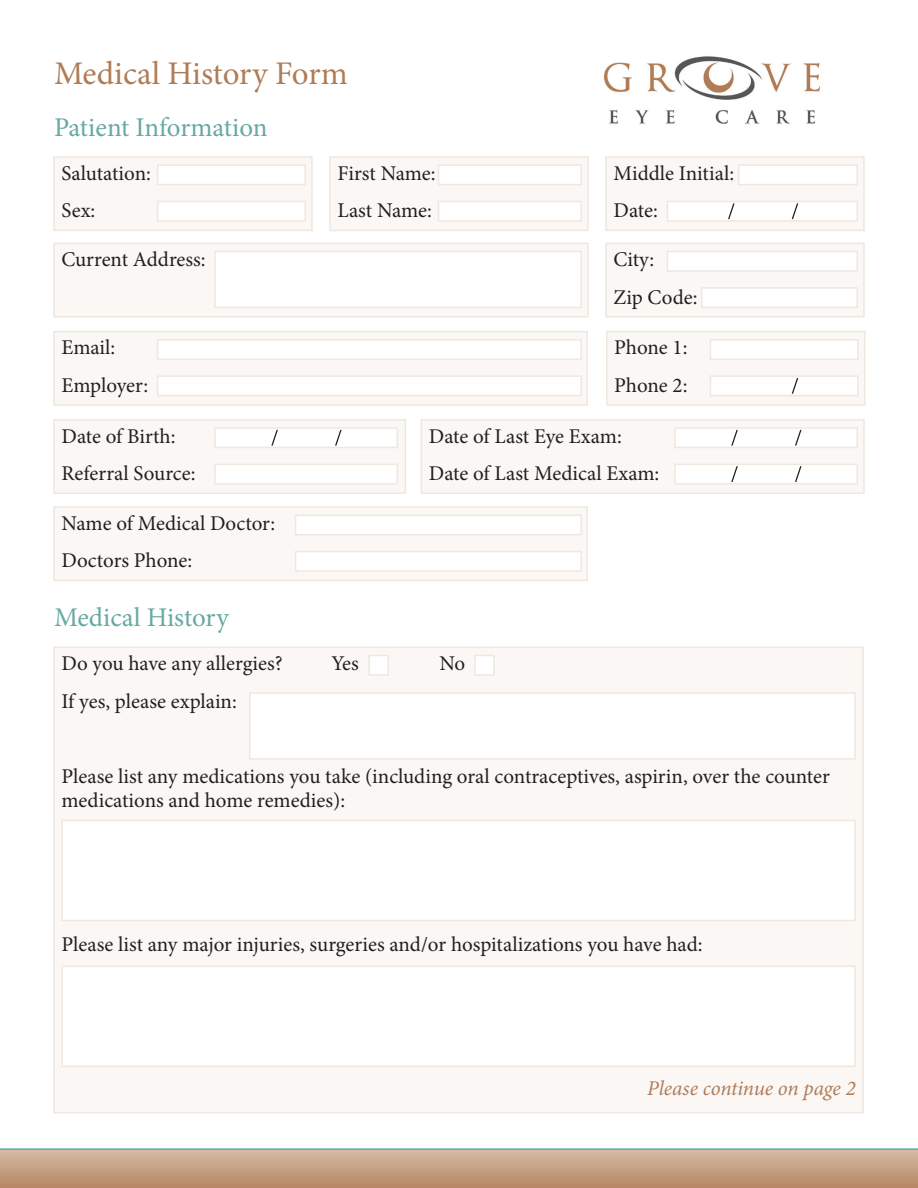
<style>
.page{position:relative;width:918px;height:1188px;background:#fff}
.page>*{position:absolute;margin:0;border:0;box-sizing:border-box;transform-origin:0 0}
.t1{font:33px "Minion Pro";letter-spacing:-.005em;color:#b07c57}
.t2{font:27px "Minion Pro";letter-spacing:-.005em;color:#67a9a3}
.Label{font:21px/24px "Minion Pro";letter-spacing:-.005em;color:#231f20}
.Label-2{font:italic 21px "Minion Pro";letter-spacing:-.005em;color:#b07c57}
</style>
<div class="page">
<svg style="left:0;top:1148px;width:918px;height:40px;background:#c2a186"></svg>
<div style="left:54px;top:157px;width:258px;height:73px;background:#faf7f4"></div>
<div style="left:53px;top:156px;width:260px;height:75px;border:2px solid #f0e8df"></div>
<div style="left:54px;top:647px;width:809px;height:466px;background:#faf7f4"></div>
<div style="left:53px;top:646px;width:811px;height:467px;border:2px solid #f0e8df"></div>
<div style="left:54px;top:332px;width:533px;height:73px;background:#faf7f4"></div>
<div style="left:53px;top:331px;width:535px;height:75px;border:2px solid #f0e8df"></div>
<div style="left:54px;top:507px;width:533px;height:73px;background:#faf7f4"></div>
<div style="left:53px;top:506px;width:535px;height:75px;border:2px solid #f0e8df"></div>
<div style="left:54px;top:420px;width:351px;height:73px;background:#faf7f4"></div>
<div style="left:53px;top:419px;width:353px;height:75px;border:2px solid #f0e8df"></div>
<div style="left:421px;top:420px;width:443px;height:73px;background:#faf7f4"></div>
<div style="left:421px;top:419px;width:444px;height:75px;border:2px solid #f0e8df"></div>
<div style="left:607px;top:332px;width:258px;height:73px;background:#faf7f4"></div>
<div style="left:606px;top:331px;width:260px;height:75px;border:2px solid #f0e8df"></div>
<div style="left:54px;top:243px;width:534px;height:74px;background:#faf7f4"></div>
<div style="left:53px;top:243px;width:536px;height:75px;border:2px solid #f0e8df"></div>
<div style="left:330px;top:157px;width:258px;height:73px;background:#faf7f4"></div>
<div style="left:329px;top:156px;width:260px;height:75px;border:2px solid #f0e8df"></div>
<div style="left:606px;top:157px;width:258px;height:73px;background:#faf7f4"></div>
<div style="left:605px;top:156px;width:260px;height:75px;border:2px solid #f0e8df"></div>
<div style="left:606px;top:243px;width:258px;height:74px;background:#faf7f4"></div>
<div style="left:605px;top:243px;width:260px;height:75px;border:2px solid #f0e8df"></div>
<div style="left:157px;top:164px;width:149px;height:21px;background:#fff;border:2px solid #f0e8df"></div>
<div style="left:368px;top:655px;width:21px;height:21px;background:#fff;border:2px solid #f0e8df"></div>
<div style="left:474px;top:655px;width:21px;height:21px;background:#fff;border:2px solid #f0e8df"></div>
<div style="left:157px;top:339px;width:425px;height:21px;background:#fff;border:2px solid #f0e8df"></div>
<div style="left:295px;top:515px;width:287px;height:20px;background:#fff;border:2px solid #f0e8df"></div>
<div style="left:214px;top:427px;width:184px;height:21px;background:#fff;border:2px solid #f0e8df"></div>
<div style="left:674px;top:427px;width:184px;height:21px;background:#fff;border:2px solid #f0e8df"></div>
<div style="left:710px;top:339px;width:149px;height:21px;background:#fff;border:2px solid #f0e8df"></div>
<div style="left:214px;top:251px;width:368px;height:57px;background:#fff;border:2px solid #f0e8df"></div>
<div style="left:438px;top:164px;width:144px;height:21px;background:#fff;border:2px solid #f0e8df"></div>
<div style="left:738px;top:164px;width:120px;height:21px;background:#fff;border:2px solid #f0e8df"></div>
<div style="left:667px;top:251px;width:191px;height:21px;background:#fff;border:2px solid #f0e8df"></div>
<div style="left:157px;top:201px;width:149px;height:21px;background:#fff;border:2px solid #f0e8df"></div>
<div style="left:249px;top:692px;width:607px;height:68px;background:#fff;border:2px solid #f0e8df"></div>
<div style="left:62px;top:820px;width:794px;height:101px;background:#fff;border:2px solid #f0e8df"></div>
<div style="left:62px;top:966px;width:794px;height:101px;background:#fff;border:2px solid #f0e8df"></div>
<div style="left:157px;top:375px;width:425px;height:21px;background:#fff;border:2px solid #f0e8df"></div>
<div style="left:295px;top:551px;width:287px;height:21px;background:#fff;border:2px solid #f0e8df"></div>
<div style="left:214px;top:464px;width:184px;height:21px;background:#fff;border:2px solid #f0e8df"></div>
<div style="left:674px;top:464px;width:184px;height:21px;background:#fff;border:2px solid #f0e8df"></div>
<div style="left:710px;top:375px;width:149px;height:21px;background:#fff;border:2px solid #f0e8df"></div>
<div style="left:438px;top:201px;width:144px;height:21px;background:#fff;border:2px solid #f0e8df"></div>
<div style="left:667px;top:201px;width:191px;height:21px;background:#fff;border:2px solid #f0e8df"></div>
<div style="left:701px;top:287px;width:157px;height:21px;background:#fff;border:2px solid #f0e8df"></div>
<svg style="left:728px;top:203px;width:7px;height:16px"></svg>
<svg style="left:792px;top:203px;width:6px;height:16px"></svg>
<svg style="left:271px;top:430px;width:7px;height:16px"></svg>
<svg style="left:335px;top:430px;width:7px;height:16px"></svg>
<svg style="left:731px;top:430px;width:7px;height:16px"></svg>
<svg style="left:795px;top:430px;width:7px;height:16px"></svg>
<svg style="left:731px;top:466px;width:7px;height:16px"></svg>
<svg style="left:795px;top:466px;width:7px;height:16px"></svg>
<svg style="left:792px;top:378px;width:6px;height:16px"></svg>
<img style="left:604px;top:56px;width:217px;height:68px">
<p class="t1" style="left:54px;top:52px;width:295px">Medical History Form</p>
<p class="t2" style="left:54px;top:109px;width:215px">Patient Information</p>
<p class="Label" style="left:62px;top:161px;width:91px">Salutation:</p>
<p class="Label" style="left:62px;top:199px;width:35px">Sex:</p>
<p class="Label" style="left:62px;top:248px;width:146px">Current Address:</p>
<p class="Label" style="left:62px;top:336px;width:55px">Email:</p>
<p class="Label" style="left:62px;top:373px;width:88px">Employer:</p>
<p class="Label" style="left:338px;top:161px;width:100px">First Name:</p>
<p class="Label" style="left:338px;top:199px;width:96px">Last Name:</p>
<p class="Label" style="left:614px;top:161px;width:122px">Middle Initial:</p>
<p class="Label" style="left:614px;top:199px;width:46px">Date:</p>
<p class="Label" style="left:614px;top:248px;width:42px">City:</p>
<p class="Label" style="left:614px;top:285px;width:86px">Zip Code:</p>
<p class="Label" style="left:614px;top:336px;width:75px">Phone 1:</p>
<p class="Label" style="left:614px;top:373px;width:75px">Phone 2:</p>
<p class="Label" style="left:62px;top:424px;width:116px">Date of Birth:</p>
<p class="Label" style="left:62px;top:461px;width:136px">Referral Source:</p>
<p class="Label" style="left:62px;top:511px;width:215px">Name of Medical Doctor:</p>
<p class="Label" style="left:62px;top:549px;width:132px">Doctors Phone:</p>
<p class="t2" style="left:54px;top:600px;width:176px">Medical History</p>
<p class="Label" style="left:429px;top:424px;width:194px">Date of Last Eye Exam:</p>
<p class="Label" style="left:429px;top:461px;width:232px">Date of Last Medical Exam:</p>
<p class="Label" style="left:62px;top:651px;width:223px">Do you have any allergies?</p>
<p class="Label" style="left:331px;top:651px;width:29px">Yes</p>
<p class="Label" style="left:440px;top:651px;width:27px">No</p>
<p class="Label" style="left:62px;top:689px;width:177px">If yes, please explain:</p>
<p class="Label" style="left:62px;top:764px;width:770px">Please list any medications you take (including oral contraceptives, aspirin, over the counter medications and home remedies):</p>
<p class="Label" style="left:62px;top:932px;width:643px">Please list any major injuries, surgeries and/or hospitalizations you have had:</p>
<p class="Label-2" style="left:647px;top:1073px;width:210px">Please continue on page 2</p>
</div>
